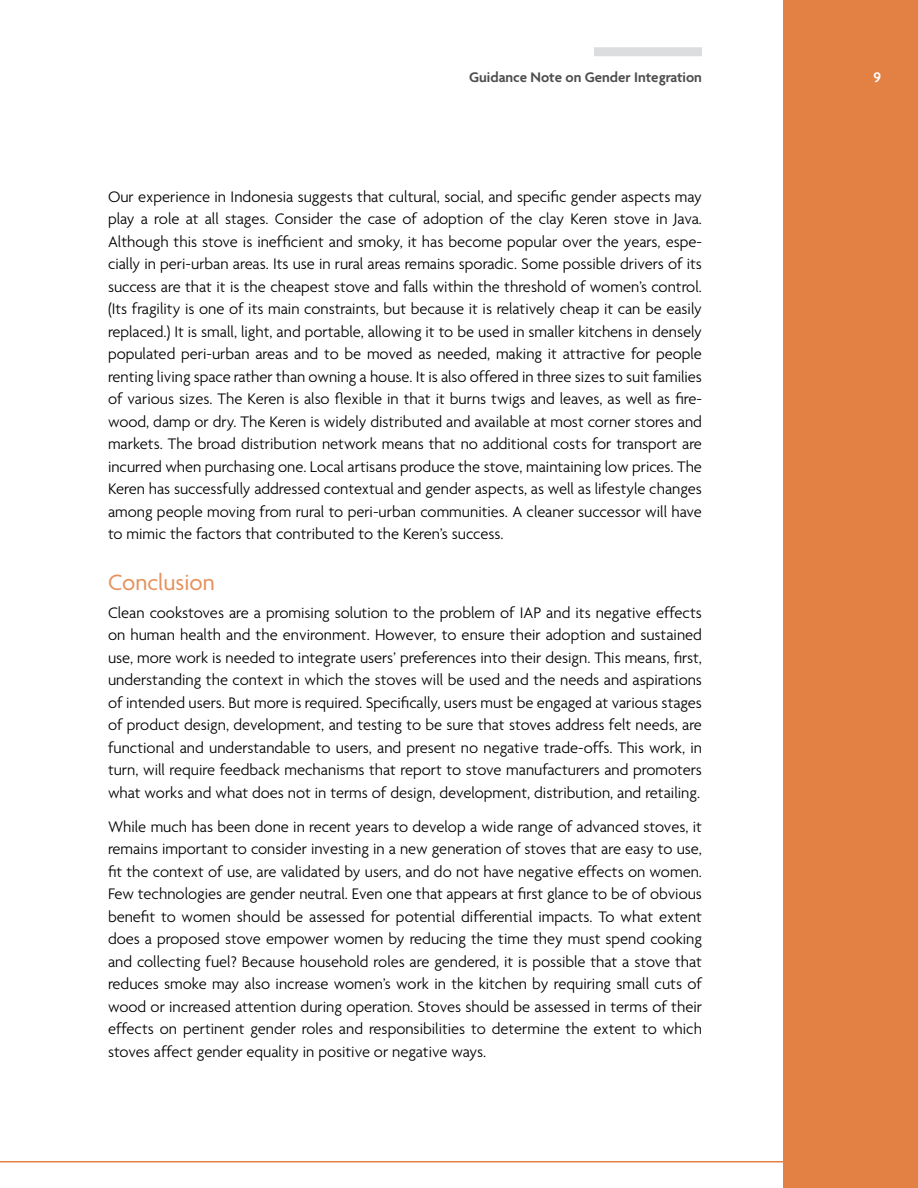
<style>
.page{position:relative;width:918px;height:1188px;background:#fff}
.page>*{position:absolute;margin:0;border:0;box-sizing:border-box;transform-origin:0 0}
.t1{font:24px "Agenda";color:#e6915c}
.t2{font:300 16.5px/22.5px "Agenda";color:#000;text-align:justify}
.t3{font:600 15px "Agenda";color:#4d4d4f}
.t4{font:600 15px "Agenda";color:#fff}
</style>
<div class="page">
<hr style="left:0;top:1161px;width:918px;height:1px;background:#e28143">
<div style="left:594px;top:47px;width:108px;height:9px;background:#dcddde"></div>
<div style="left:783px;top:0;width:135px;height:1188px;background:#e28143"></div>
<p class="t3" style="left:469px;top:68px;width:234px">Guidance Note on Gender Integration</p>
<p class="t4" style="left:874px;top:68px;width:9px">9</p>
<p class="t2" style="left:108px;top:185px;width:596px">Our experience in Indonesia suggests that cultural, social, and specific gender aspects may play a role at all stages. Consider the case of adoption of the clay Keren stove in Java.<br>Although this stove is inefficient and smoky, it has become popular over the years, espe&shy;cially in peri-urban areas. Its use in rural areas remains sporadic. Some possible drivers of its success are that it is the cheapest stove and falls within the threshold of women’s control. (Its fragility is one of its main constraints, but because it is relatively cheap it can be easily replaced.) It is small, light, and portable, allowing it to be used in smaller kitchens in densely populated peri-urban areas and to be moved as needed, making it attractive for people renting living space rather than owning a house. It is also offered in three sizes to suit families of various sizes. The Keren is also flexible in that it burns twigs and leaves, as well as fire&shy;wood, damp or dry. The Keren is widely distributed and available at most corner stores and markets. The broad distribution network means that no additional costs for transport are incurred when purchasing one. Local artisans produce the stove, maintaining low prices. The Keren has successfully addressed contextual and gender aspects, as well as lifestyle changes among people moving from rural to peri-urban communities. A cleaner successor will have to mimic the factors that contributed to the Keren’s success.</p>
<h1 class="t1" style="left:108px;top:568px;width:108px">Conclusion</h1>
<p class="t2" style="left:108px;top:601px;width:596px">Clean cookstoves are a promising solution to the problem of IAP and its negative effects on human health and the environment. However, to ensure their adoption and sustained use, more work is needed to integrate users’ preferences into their design. This means, first, understanding the context in which the stoves will be used and the needs and aspirations of intended users. But more is required. Specifically, users must be engaged at various stages of product design, development, and testing to be sure that stoves address felt needs, are functional and understandable to users, and present no negative trade-offs. This work, in turn, will require feedback mechanisms that report to stove manufacturers and promoters what works and what does not in terms of design, development, distribution, and retailing.</p>
<p class="t2" style="left:108px;top:815px;width:596px">While much has been done in recent years to develop a wide range of advanced stoves, it remains important to consider investing in a new generation of stoves that are easy to use, fit the context of use, are validated by users, and do not have negative effects on women.<br>Few technologies are gender neutral. Even one that appears at first glance to be of obvious benefit to women should be assessed for potential differential impacts. To what extent does a proposed stove empower women by reducing the time they must spend cooking and collecting fuel? Because household roles are gendered, it is possible that a stove that reduces smoke may also increase women’s work in the kitchen by requiring small cuts of wood or increased attention during operation. Stoves should be assessed in terms of their effects on pertinent gender roles and responsibilities to determine the extent to which stoves affect gender equality in positive or negative ways.</p>
</div>
